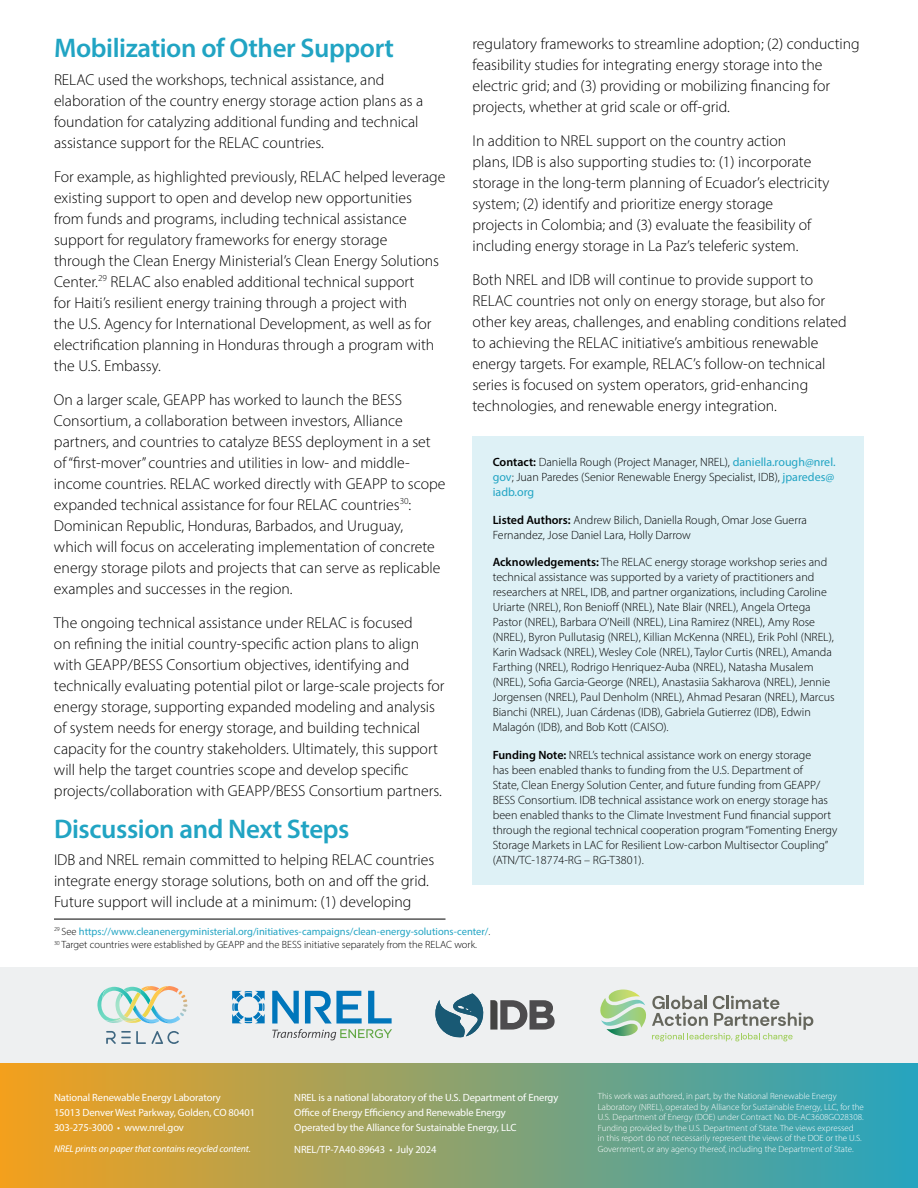
<style>
.page{position:relative;width:918px;height:1188px;background:#fff}
.page>*{position:absolute;margin:0;border:0;box-sizing:border-box;transform-origin:0 0}
.t1{font:600 27px "Myriad Pro";letter-spacing:-.015em;color:#21a4c3}
.t2{font:300 15.75px/21px "Myriad Pro";color:#000}
.t3{font:300 12px/15px "Myriad Pro";color:#000}
.t4{font:10.5px/15px "Myriad Pro";letter-spacing:-.01em;color:#fff}
.t5{font:10.5px/13.5px "Myriad Pro";color:#21a4c3}
.t6{font:italic 9.75px "Myriad Pro";letter-spacing:-.01em;color:#fff}
.t7{font:300 9px/10.5px "Myriad Pro";color:#fff}
.s1{font-weight:300;color:#000}
.s2{font-weight:600}
.s3{font-weight:400;color:#21a4c3}
</style>
<div class="page">
<div style="left:0;top:1063px;width:918px;height:125px;background:linear-gradient(to right,#f3a01c,#26a4bf)"></div>
<div style="left:0;top:968px;width:918px;height:95px;background:#eef0f1"></div>
<hr style="left:54px;top:919px;width:392px;height:1px;background:#000">
<div style="left:472px;top:436px;width:392px;height:449px;background:#def1f6"></div>
<svg style="left:232px;top:991px;width:33px;height:32px"></svg>
<svg style="left:272px;top:991px;width:120px;height:49px"></svg>
<svg style="left:106px;top:1031px;width:73px;height:13px"></svg>
<svg style="left:180px;top:991px;width:8px;height:25px"></svg>
<svg style="left:97px;top:986px;width:83px;height:38px"></svg>
<svg style="left:600px;top:990px;width:213px;height:51px"></svg>
<svg style="left:435px;top:993px;width:120px;height:45px"></svg>
<p class="t2" style="left:472px;top:33px;width:389px">regulatory frameworks to streamline adoption; (2) conducting feasibility studies for integrating energy storage into the electric grid; and (3) providing or mobilizing financing for projects, whether at grid scale or off-grid.</p>
<p class="t2" style="left:472px;top:130px;width:358px">In addition to NREL support on the country action<br>plans, IDB is also supporting studies to: (1) incorporate storage in the long-term planning of Ecuador’s electricity system; (2) identify and prioritize energy storage<br>projects in Colombia; and (3) evaluate the feasibility of including energy storage in La Paz’s teleferic system.</p>
<p class="t2" style="left:472px;top:269px;width:376px">Both NREL and IDB will continue to provide support to RELAC countries not only on energy storage, but also for other key areas, challenges, and enabling conditions related to achieving the RELAC initiative’s ambitious renewable energy targets. For example, RELAC’s follow-on technical series is focused on system operators, grid-enhancing technologies, and renewable energy integration.</p>
<h1 class="t1" style="left:54px;top:31px;width:342px">Mobilization of Other Support</h1>
<p class="t2" style="left:54px;top:69px;width:371px">RELAC used the workshops, technical assistance, and elaboration of the country energy storage action plans as a foundation for catalyzing additional funding and technical assistance support for the RELAC countries.</p>
<p class="t2" style="left:54px;top:166px;width:393px">For example, as highlighted previously, RELAC helped leverage existing support to open and develop new opportunities from funds and programs, including technical assistance support for regulatory frameworks for energy storage<br>through the Clean Energy Ministerial’s Clean Energy Solutions Center.<sup>29</sup> RELAC also enabled additional technical support<br>for Haiti’s resilient energy training through a project with<br>the U.S. Agency for International Development, as well as for electrification planning in Honduras through a program with the U.S. Embassy.</p>
<p class="t2" style="left:54px;top:389px;width:393px">On a larger scale, GEAPP has worked to launch the BESS Consortium, a collaboration between investors, Alliance partners, and countries to catalyze BESS deployment in a set of “first-mover” countries and utilities in low- and middle&shy;income countries. RELAC worked directly with GEAPP to scope expanded technical assistance for four RELAC countries<sup>30</sup>:<br>Dominican Republic, Honduras, Barbados, and Uruguay, which will focus on accelerating implementation of concrete energy storage pilots and projects that can serve as replicable examples and successes in the region.</p>
<p class="t2" style="left:54px;top:612px;width:392px">The ongoing technical assistance under RELAC is focused<br>on refining the initial country-specific action plans to align with GEAPP/BESS Consortium objectives, identifying and technically evaluating potential pilot or large-scale projects for energy storage, supporting expanded modeling and analysis of system needs for energy storage, and building technical capacity for the country stakeholders. Ultimately, this support will help the target countries scope and develop specific projects/collaboration with GEAPP/BESS Consortium partners.</p>
<h1 class="t1" style="left:54px;top:812px;width:297px">Discussion and Next Steps</h1>
<p class="t2" style="left:54px;top:849px;width:382px">IDB and NREL remain committed to helping RELAC countries integrate energy storage solutions, both on and off the grid.<br>Future support will include at a minimum: (1) developing</p>
<p class="t5" style="left:54px;top:924px;width:438px"><sup>29</sup> <span class="s1">See</span> https://www.cleanenergyministerial.org/initiatives-campaigns/clean-energy-solutions-center/<span class="s1">.<br></span><sup>30</sup> <span class="s1">Target countries were established by GEAPP and the BESS initiative separately from the RELAC work.</span></p>
<p class="t3" style="left:493px;top:454px;width:344px;text-align:justify"><span class="s2">Contact:</span> Daniella Rough (Project Manager, NREL), <span class="s3">daniella.rough@nrel. gov</span>; Juan Paredes (Senior Renewable Energy Specialist, IDB), <span class="s3">jparedes@ iadb.org</span></p>
<p class="t3" style="left:493px;top:512px;width:316px"><span class="s2">Listed Authors:</span> Andrew Bilich, Daniella Rough, Omar Jose Guerra<br>Fernandez, Jose Daniel Lara, Holly Darrow</p>
<p class="t3" style="left:493px;top:555px;width:343px"><span class="s2">Acknowledgements:</span> The RELAC energy storage workshop series and technical assistance was supported by a variety of practitioners and researchers at NREL, IDB, and partner organizations, including Caroline Uriarte (NREL), Ron Benioff (NREL), Nate Blair (NREL), Angela Ortega Pastor (NREL), Barbara O’Neill (NREL), Lina Ramirez (NREL), Amy Rose (NREL), Byron Pullutasig (NREL), Killian McKenna (NREL), Erik Pohl (NREL), Karin Wadsack (NREL), Wesley Cole (NREL), Taylor Curtis (NREL), Amanda Farthing (NREL), Rodrigo Henriquez-Auba (NREL), Natasha Musalem (NREL), Sofia Garcia-George (NREL), Anastasiia Sakharova (NREL), Jennie Jorgensen (NREL), Paul Denholm (NREL), Ahmad Pesaran (NREL), Marcus Bianchi (NREL), Juan Cárdenas (IDB), Gabriela Gutierrez (IDB), Edwin Malagón (IDB), and Bob Kott (CAISO).</p>
<p class="t3" style="left:493px;top:748px;width:346px"><span class="s2">Funding Note:</span> NREL’s technical assistance work on energy storage<br>has been enabled thanks to funding from the U.S. Department of<br>State, Clean Energy Solution Center, and future funding from GEAPP/ BESS Consortium. IDB technical assistance work on energy storage has been enabled thanks to the Climate Investment Fund financial support through the regional technical cooperation program “Fomenting Energy Storage Markets in LAC for Resilient Low-carbon Multisector Coupling” (ATN/TC-18774-RG – RG-T3801).</p>
<p class="t4" style="left:54px;top:1089px;width:203px">National Renewable Energy Laboratory<br>15013 Denver West Parkway, Golden, CO 80401<br>303-275-3000 • www.nrel.gov</p>
<p class="t6" style="left:54px;top:1142px;width:198px">NREL prints on paper that contains recycled content.</p>
<p class="t4" style="left:294px;top:1089px;width:266px">NREL is a national laboratory of the U.S. Department of Energy<br>Office of Energy Efficiency and Renewable Energy<br>Operated by the Alliance for Sustainable Energy, LLC</p>
<p class="t4" style="left:294px;top:1141px;width:144px">NREL/TP-7A40-89643 • July 2024</p>
<p class="t7" style="left:598px;top:1091px;width:268px">This work was authored, in part, by the National Renewable Energy Laboratory (NREL), operated by Alliance for Sustainable Energy, LLC, for the U.S. Department of Energy (DOE) under Contract No. DE-AC3608GO28308.<br>Funding provided by the U.S. Department of State. The views expressed<br>in this report do not necessarily represent the views of the DOE or the U.S.<br>Government, or any agency thereof, including the Department of State.</p>
</div>
